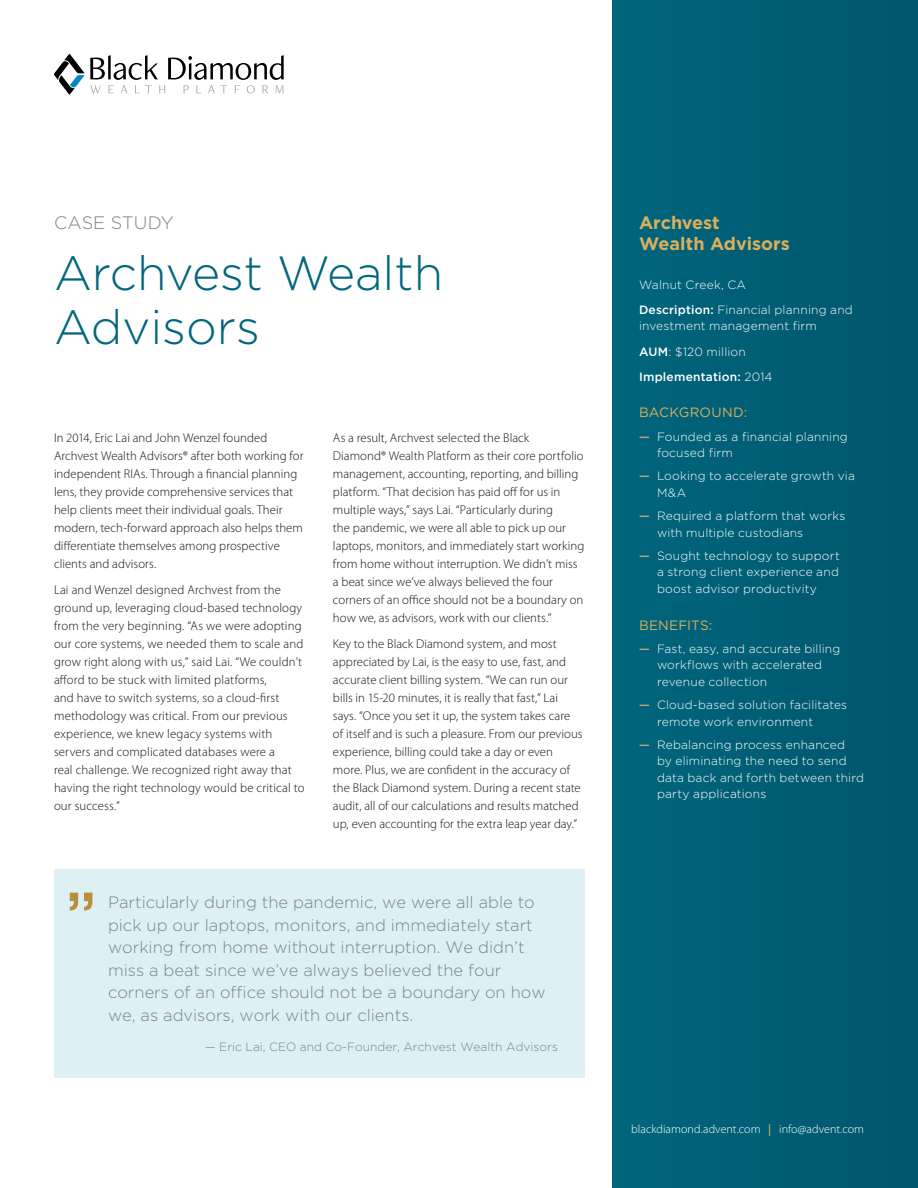
<style>
.page{position:relative;width:918px;height:1188px;background:#fff}
.page>*{position:absolute;margin:0;border:0;box-sizing:border-box;transform-origin:0 0}
.t1{font:300 48px/54px "Gotham";color:#00667d}
.t2{font:700 18px/21px "Gotham";color:#daaf5d}
.t3{font:300 18px "Gotham";color:#7d8287}
.t4{font:300 16.5px/22.5px "Gotham";color:#7d8287}
.t5{font:13.5px "Gotham";letter-spacing:.01em;color:#daaf5d}
.t6{font:300 12.75px/18px "Myriad Pro";letter-spacing:.005em;color:#141515}
.t7{font:300 12px/16.5px "Gotham";letter-spacing:.015em;color:#fff}
.t8{font:300 12px "Gotham";color:#7d8287}
.t9{font:300 12px "Myriad Pro";letter-spacing:.005em;color:#fff}
.s1{font-weight:500}
.s2{font-weight:500;color:#c3a46e}
.s3{font-weight:600;color:#c3a46e}
</style>
<div class="page">
<svg style="left:54px;top:54px;width:230px;height:41px"></svg>
<div style="left:612px;top:0;width:306px;height:1188px;background:#005e74"></div>
<div style="left:54px;top:869px;width:531px;height:209px;background:#ddf1f4"></div>
<svg style="left:70px;top:893px;width:22px;height:18px"></svg>
<h2 class="t3" style="left:54px;top:213px;width:121px">CASE STUDY</h2>
<h1 class="t1" style="left:54px;top:245px;width:391px">Archvest Wealth<br>Advisors</h1>
<p class="t6" style="left:54px;top:428px;width:251px">In 2014, Eric Lai and John Wenzel founded Archvest Wealth Advisors® after both working for independent RIAs. Through a financial planning lens, they provide comprehensive services that help clients meet their individual goals. Their modern, tech-forward approach also helps them differentiate themselves among prospective clients and advisors.</p>
<p class="t6" style="left:54px;top:581px;width:252px">Lai and Wenzel designed Archvest from the ground up, leveraging cloud-based technology from the very beginning. “As we were adopting our core systems, we needed them to scale and grow right along with us,” said Lai. “We couldn’t afford to be stuck with limited platforms,<br>and have to switch systems, so a cloud-first methodology was critical. From our previous experience, we knew legacy systems with servers and complicated databases were a<br>real challenge. We recognized right away that having the right technology would be critical to our success.”</p>
<p class="t6" style="left:333px;top:428px;width:253px">As a result, Archvest selected the Black Diamond® Wealth Platform as their core portfolio management, accounting, reporting, and billing platform. “That decision has paid off for us in multiple ways,” says Lai. “Particularly during<br>the pandemic, we were all able to pick up our laptops, monitors, and immediately start working from home without interruption. We didn’t miss a beat since we’ve always believed the four corners of an office should not be a boundary on how we, as advisors, work with our clients.”</p>
<p class="t6" style="left:333px;top:635px;width:251px">Key to the Black Diamond system, and most appreciated by Lai, is the easy to use, fast, and accurate client billing system. “We can run our bills in 15-20 minutes, it is really that fast,” Lai says. “Once you set it up, the system takes care of itself and is such a pleasure. From our previous experience, billing could take a day or even more. Plus, we are confident in the accuracy of the Black Diamond system. During a recent state audit, all of our calculations and results matched up, even accounting for the extra leap year day.”</p>
<p class="t4" style="left:108px;top:891px;width:439px">Particularly during the pandemic, we were all able to pick up our laptops, monitors, and immediately start working from home without interruption. We didn’t miss a beat since we’ve always believed the four corners of an office should not be a boundary on how we, as advisors, work with our clients.</p>
<p class="t8" style="left:205px;top:1040px;width:355px">— Eric Lai, CEO and Co-Founder, Archvest Wealth Advisors</p>
<h2 class="t2" style="left:639px;top:212px;width:152px">Archvest<br>Wealth Advisors</h2>
<p class="t7" style="left:639px;top:272px;width:215px;line-height:25.2px">Walnut Creek, CA<br><span class="s1">Description:</span> Financial planning and</p>
<p class="t7" style="left:639px;top:313px;width:179px;line-height:25.2px">investment management firm<br><span class="s1">AUM</span>: $120 million<br><span class="s1">Implementation:</span> 2014</p>
<p class="t5" style="left:639px;top:405px;width:110px">BACKGROUND:</p>
<p class="t7" style="left:657px;top:428px;width:192px;text-indent:-18px"><span class="s2">—</span> Founded as a financial planning focused firm</p>
<p class="t7" style="left:657px;top:468px;width:199px;text-indent:-18px"><span class="s2">—</span> Looking to accelerate growth via<br>M&amp;A</p>
<p class="t7" style="left:657px;top:508px;width:190px;text-indent:-18px"><span class="s2">—</span> Required a platform that works with multiple custodians</p>
<p class="t7" style="left:657px;top:547px;width:184px;text-align:justify;text-indent:-18px"><span class="s2">—</span> Sought technology to support a strong client experience and boost advisor productivity</p>
<p class="t5" style="left:639px;top:617px;width:75px">BENEFITS:</p>
<p class="t7" style="left:657px;top:640px;width:185px;text-indent:-18px"><span class="s2">—</span> Fast, easy, and accurate billing workflows with accelerated revenue collection</p>
<p class="t7" style="left:657px;top:697px;width:192px;text-indent:-18px"><span class="s2">—</span> Cloud-based solution facilitates remote work environment</p>
<p class="t7" style="left:657px;top:736px;width:209px;text-indent:-18px"><span class="s2">—</span> Rebalancing process enhanced<br>by eliminating the need to send data back and forth between third party applications</p>
<p class="t9" style="left:631px;top:1122px;width:234px">blackdiamond.advent.com <span class="s3">|</span> info@advent.com</p>
</div>
